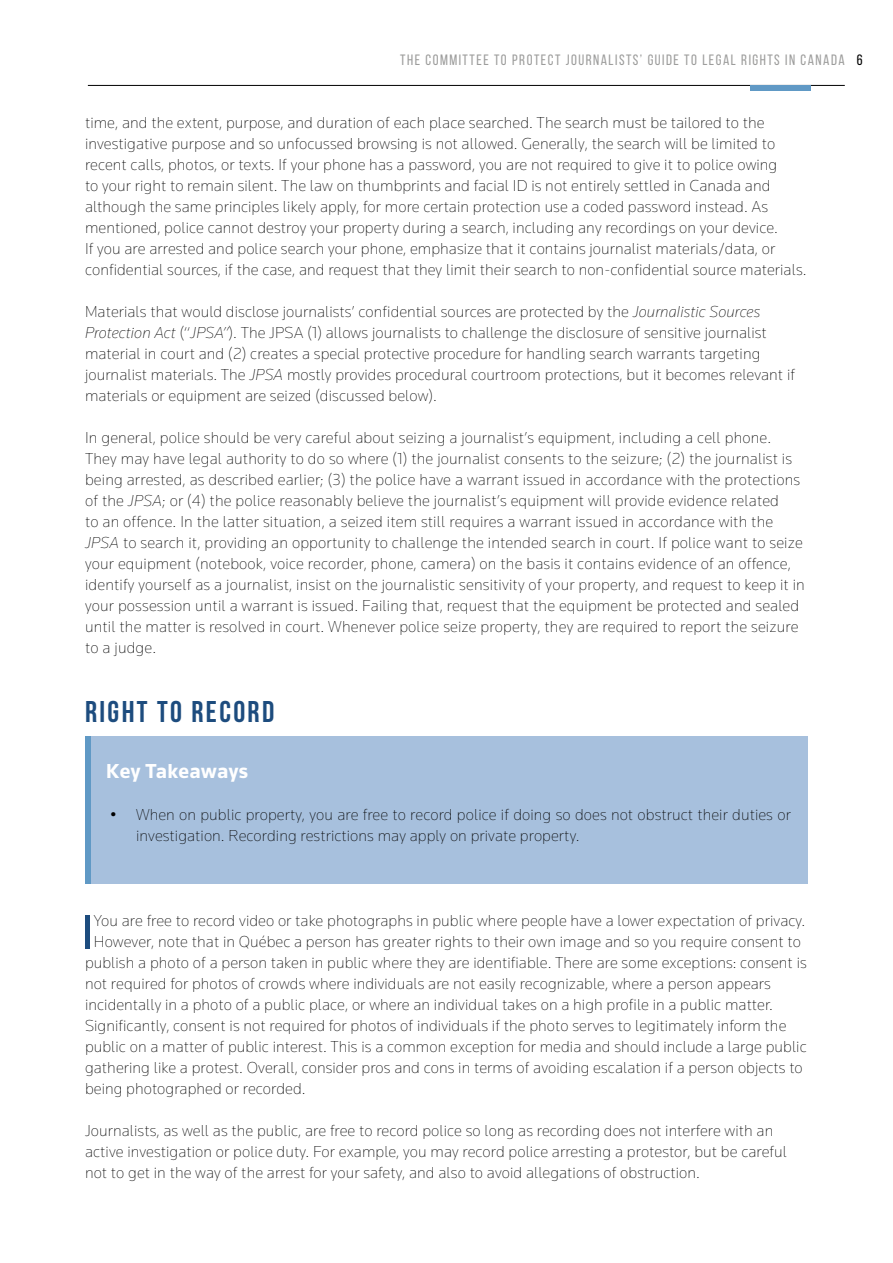
<style>
.page{position:relative;width:893px;height:1263px;background:#fff}
.page>*{position:absolute;margin:0;border:0;box-sizing:border-box;transform-origin:0 0}
.t1{font:700 30px "Bebas Neue";letter-spacing:.08em;color:#1d4c7e}
.t2{font:700 21px "Knowledge";letter-spacing:.015em;color:#fff}
.t3{font:200 16.5px/21px "Knowledge";letter-spacing:.005em;color:#000}
.t4{font:15px "Bebas Neue";letter-spacing:.1em;color:#9d9d9c}
.s1{color:#000}
.s2{font-style:italic}
.s3{font-weight:400}
</style>
<div class="page">
<hr style="left:88px;top:85px;width:757px;height:1px;background:#000">
<div style="left:750px;top:85px;width:61px;height:5px;background:#6099c5"></div>
<div style="left:85px;top:915px;width:5px;height:34px;background:#1d4c7e"></div>
<div style="left:85px;top:736px;width:723px;height:147px;background:#a7c0dd"></div>
<div style="left:85px;top:736px;width:5px;height:147px;background:#6099c5"></div>
<p class="t4" style="left:400px;top:52px;width:464px">THE COMMITTEE TO PROTECT JOURNALISTS’ GUIDE TO LEGAL RIGHTS IN CANADA <span class="s1">6</span></p>
<p class="t3" style="left:85px;top:111px;width:723px">time, and the extent, purpose, and duration of each place searched. The search must be tailored to the investigative purpose and so unfocussed browsing is not allowed. Generally, the search will be limited to recent calls, photos, or texts. If your phone has a password, you are not required to give it to police owing<br>to your right to remain silent. The law on thumbprints and facial ID is not entirely settled in Canada and although the same principles likely apply, for more certain protection use a coded password instead. As mentioned, police cannot destroy your property during a search, including any recordings on your device.<br>If you are arrested and police search your phone, emphasize that it contains journalist materials/data, or confidential sources, if the case, and request that they limit their search to non-confidential source materials.</p>
<p class="t3" style="left:85px;top:300px;width:711px">Materials that would disclose journalists’ confidential sources are protected by the <span class="s2">Journalistic Sources Protection Act</span> (“<span class="s2">JPSA”</span>). The JPSA (1) allows journalists to challenge the disclosure of sensitive journalist material in court and (2) creates a special protective procedure for handling search warrants targeting journalist materials. The <span class="s2">JPSA</span> mostly provides procedural courtroom protections, but it becomes relevant if materials or equipment are seized (discussed below).</p>
<p class="t3" style="left:85px;top:426px;width:721px">In general, police should be very careful about seizing a journalist’s equipment, including a cell phone.<br>They may have legal authority to do so where (1) the journalist consents to the seizure; (2) the journalist is being arrested, as described earlier; (3) the police have a warrant issued in accordance with the protections of the <span class="s2">JPSA</span>; or (4) the police reasonably believe the journalist’s equipment will provide evidence related<br>to an offence. In the latter situation, a seized item still requires a warrant issued in accordance with the <span class="s2">JPSA</span> to search it, providing an opportunity to challenge the intended search in court. If police want to seize your equipment (notebook, voice recorder, phone, camera) on the basis it contains evidence of an offence, identify yourself as a journalist, insist on the journalistic sensitivity of your property, and request to keep it in your possession until a warrant is issued. Failing that, request that the equipment be protected and sealed until the matter is resolved in court. Whenever police seize property, they are required to report the seizure to a judge.</p>
<h1 class="t1" style="left:85px;top:695px;width:191px">RIGHT TO RECORD</h1>
<p class="t2" style="left:106px;top:758px;width:143px">Key Takeaways</p>
<p class="t3" style="left:136px;top:804px;width:656px;text-indent:-26px"><span class="s3">•</span> When on public property, you are free to record police if doing so does not obstruct their duties or investigation. Recording restrictions may apply on private property.</p>
<p class="t3" style="left:94px;top:909px;width:713px">You are free to record video or take photographs in public where people have a lower expectation of privacy.</p>
<p class="t3" style="left:94px;top:930px;width:709px">However, note that in Québec a person has greater rights to their own image and so you require consent to</p>
<p class="t3" style="left:85px;top:951px;width:723px">publish a photo of a person taken in public where they are identifiable. There are some exceptions: consent is</p>
<p class="t3" style="left:85px;top:972px;width:687px">not required for photos of crowds where individuals are not easily recognizable, where a person appears</p>
<p class="t3" style="left:85px;top:993px;width:689px">incidentally in a photo of a public place, or where an individual takes on a high profile in a public matter.</p>
<p class="t3" style="left:85px;top:1014px;width:703px">Significantly, consent is not required for photos of individuals if the photo serves to legitimately inform the</p>
<p class="t3" style="left:85px;top:1035px;width:723px">public on a matter of public interest. This is a common exception for media and should include a large public</p>
<p class="t3" style="left:85px;top:1056px;width:719px">gathering like a protest. Overall, consider pros and cons in terms of avoiding escalation if a person objects to</p>
<p class="t3" style="left:85px;top:1077px;width:222px">being photographed or recorded.</p>
<p class="t3" style="left:85px;top:1119px;width:703px">Journalists, as well as the public, are free to record police so long as recording does not interfere with an active investigation or police duty. For example, you may record police arresting a protestor, but be careful not to get in the way of the arrest for your safety, and also to avoid allegations of obstruction.</p>
</div>
